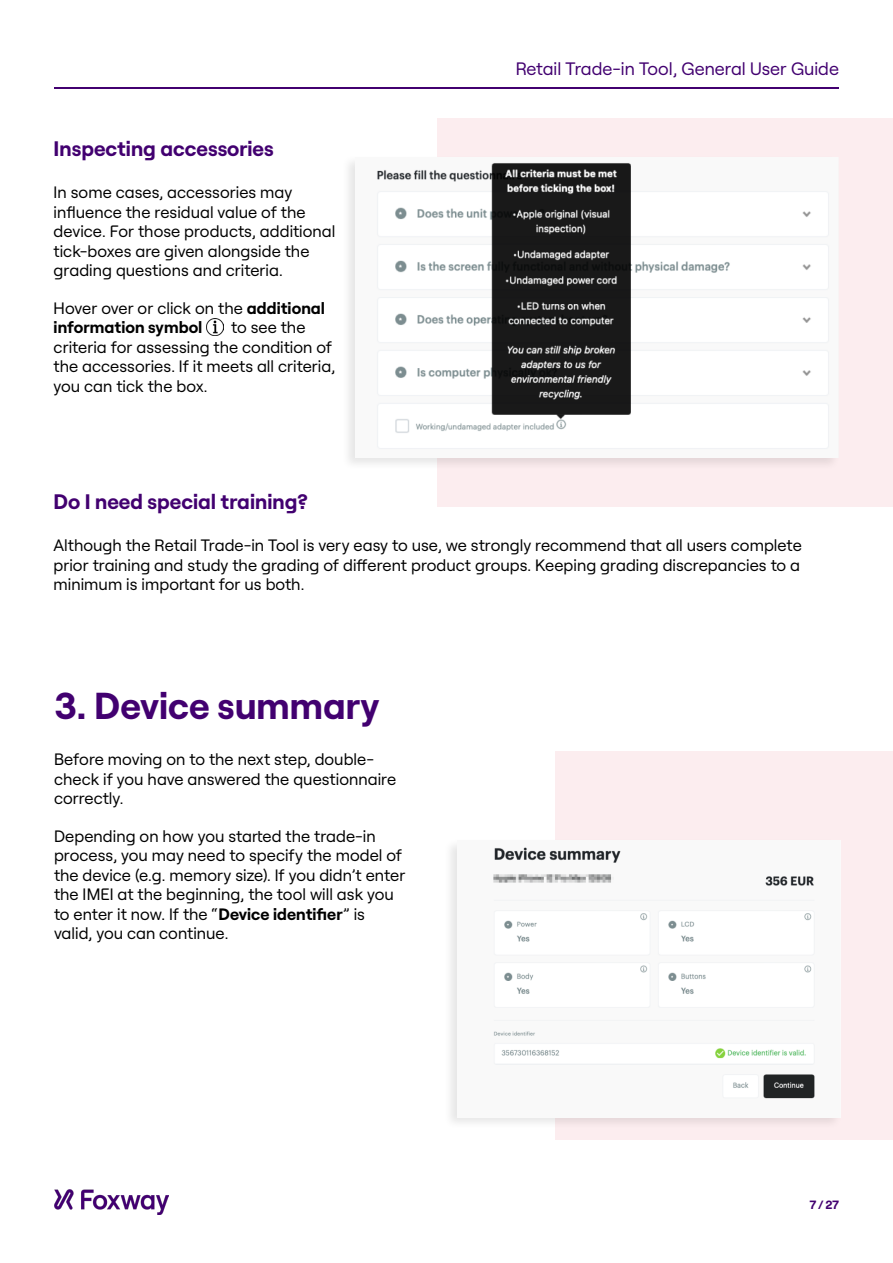
<style>
.page{position:relative;width:893px;height:1263px;background:#fff}
.page>*{position:absolute;margin:0;border:0;box-sizing:border-box;transform-origin:0 0}
.t1{font:700 37.5px "Roobert Foxway";color:#420070}
.t2{font:700 21px "Roobert Foxway";color:#420070}
.t3{font:18px "Roobert Foxway";color:#420070}
.t4{font:16.5px/19.5px "Roobert Foxway";color:#000}
.t5{font:700 16.5px/19.5px "Roobert Foxway";color:#000}
.t6{font:700 12px "Roobert Foxway";color:#420070}
.s1{font-weight:400}
.s2{font-weight:700}
</style>
<div class="page">
<div style="left:556px;top:751px;width:337px;height:389px;background:#fcedef"></div>
<div style="left:437px;top:118px;width:456px;height:389px;background:#fcedef"></div>
<img style="left:206px;top:318px;width:17px;height:17px">
<div style="left:341px;top:154px;width:499px;height:317px;background:#000;opacity:.1"></div>
<img style="left:355px;top:158px;width:484px;height:300px">
<div style="left:443px;top:837px;width:400px;height:293px;background:#000;opacity:.1"></div>
<div style="left:457px;top:841px;width:384px;height:276px;background:#f9f9f9"></div>
<hr style="left:54px;top:87px;width:785px;height:2px;background:#420070">
<img style="left:54px;top:1189px;width:115px;height:25px">
<p class="t2" style="left:54px;top:132px;width:222px">Inspecting accessories</p>
<p class="t4" style="left:54px;top:181px;width:283px">In some cases, accessories may influence the residual value of the device. For those products, additional tick-boxes are given alongside the grading questions and criteria.</p>
<p class="t5" style="left:54px;top:297px;width:273px"><span class="s1">Hover over or click on the</span> additional information symbol</p>
<p class="t4" style="left:54px;top:316px;width:283px;text-indent:178px">to see the criteria for assessing the condition of the accessories. If it meets all criteria, you can tick the box.</p>
<p class="t3" style="left:516px;top:55px;width:325px">Retail Trade-in Tool, General User Guide</p>
<p class="t2" style="left:53px;top:486px;width:256px">Do I need special training?</p>
<p class="t4" style="left:53px;top:535px;width:750px;text-align:justify">Although the Retail Trade-in Tool is very easy to use, we strongly recommend that all users complete prior training and study the grading of different product groups. Keeping grading discrepancies to a minimum is important for us both.</p>
<h1 class="t1" style="left:54px;top:677px;width:327px">3. Device summary</h1>
<p class="t4" style="left:54px;top:748px;width:344px">Before moving on to the next step, double&shy;check if you have answered the questionnaire correctly.</p>
<p class="t4" style="left:54px;top:825px;width:353px">Depending on how you started the trade-in process, you may need to specify the model of the device (e.g. memory size). If you didn’t enter the IMEI at the beginning, the tool will ask you to enter it now. If the “<span class="s2">Device identifier</span>” is valid, you can continue.</p>
<p class="t6" style="left:809px;top:1195px;width:31px">7 / 27</p>
</div>
